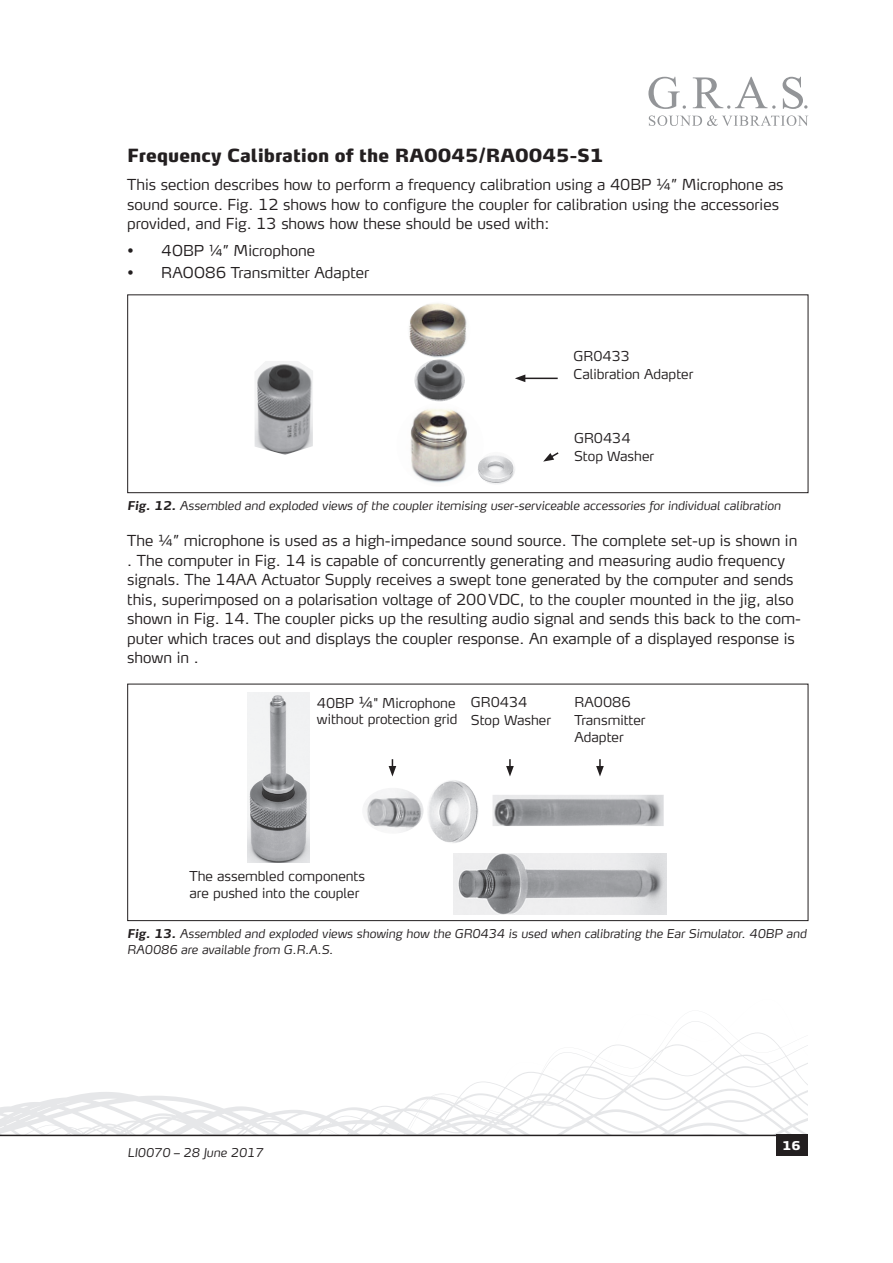
<style>
.page{position:relative;width:893px;height:1263px;background:#fff}
.page>*{position:absolute;margin:0;border:0;box-sizing:border-box;transform-origin:0 0}
.t1{font:900 18px "Max TF";color:#231f20}
.t2{font:300 15px/19.5px "Max TF";color:#231f20}
.t3{font:300 15px "Max LF";color:#231f20}
.t4{font:300 13.5px/18.3px "Max TF";color:#231f20}
.t5{font:italic 300 12px/16.5px "Max TF";color:#231f20}
.t6{font:900 12px "Max TF";color:#fff}
.s1{font-weight:700}
.s2{font-size:15px}
</style>
<div class="page">
<img style="left:254px;top:361px;width:59px;height:94px">
<img style="left:410px;top:409px;width:57px;height:74px">
<img style="left:409px;top:303px;width:58px;height:55px">
<img style="left:414px;top:359px;width:51px;height:42px">
<img style="left:478px;top:455px;width:37px;height:29px">
<hr style="left:523px;top:378px;width:35px;height:1px;background:#231f20">
<svg style="left:515px;top:374px;width:10px;height:8px"></svg>
<svg style="left:543px;top:452px;width:16px;height:10px"></svg>
<div style="left:127px;top:294px;width:681px;height:199px;border:1px solid #231f20"></div>
<div style="left:127px;top:684px;width:681px;height:237px;border:1px solid #231f20"></div>
<img style="left:247px;top:692px;width:62px;height:170px">
<img style="left:454px;top:853px;width:212px;height:61px">
<img style="left:493px;top:795px;width:171px;height:31px">
<img style="left:428px;top:780px;width:50px;height:63px">
<img style="left:364px;top:788px;width:60px;height:45px">
<svg style="left:389px;top:759px;width:7px;height:17px"></svg>
<svg style="left:506px;top:759px;width:8px;height:17px"></svg>
<svg style="left:596px;top:759px;width:8px;height:17px"></svg>
<svg style="left:0;top:1021px;width:808px;height:114px"></svg>
<svg style="left:649px;top:115px;width:159px;height:11px"></svg>
<svg style="left:648px;top:77px;width:38px;height:32px"></svg>
<svg style="left:693px;top:77px;width:82px;height:32px"></svg>
<svg style="left:783px;top:77px;width:24px;height:32px"></svg>
<hr style="left:0;top:1135px;width:808px;height:1px;background:#231f20">
<div style="left:776px;top:1134px;width:31px;height:22px;background:#231f20"></div>
<p class="t1" style="left:127px;top:144px;width:478px">Frequency Calibration of the RA0045/RA0045-S1</p>
<p class="t2" style="left:127px;top:175px;width:658px">This section describes how to perform a frequency calibration using a 40BP ¼” Microphone as sound source. Fig. 12 shows how to configure the coupler for calibration using the accessories provided, and Fig. 13 shows how these should be used with:</p>
<p class="t3" style="left:127px;top:241px;width:189px">• 40BP ¼” Microphone</p>
<p class="t3" style="left:127px;top:263px;width:243px">• RA0086 Transmitter Adapter</p>
<p class="t4" style="left:574px;top:346px;width:121px">GR0433<br>Calibration Adapter</p>
<p class="t4" style="left:574px;top:428px;width:81px">GR0434<br>Stop Washer</p>
<p class="t5" style="left:127px;top:497px;width:655px"><span class="s1">Fig. 12.</span> Assembled and exploded views of the coupler itemising user-serviceable accessories for individual calibration</p>
<p class="t2" style="left:127px;top:530px;width:675px">The ¼” microphone is used as a high-impedance sound source. The complete set-up is shown in . The computer in Fig. 14 is capable of concurrently generating and measuring audio frequency signals. The 14AA Actuator Supply receives a swept tone generated by the computer and sends this, superimposed on a polarisation voltage of 200VDC, to the coupler mounted in the jig, also shown in Fig. 14. The coupler picks up the resulting audio signal and sends this back to the com&shy;puter which traces out and displays the coupler response. An example of a displayed response is shown in .</p>
<p class="t4" style="left:317px;top:695px;width:142px;line-height:16.2px">40BP <span class="s2">¼</span>" Microphone without protection grid</p>
<p class="t4" style="left:471px;top:693px;width:81px">GR0434<br>Stop Washer</p>
<p class="t4" style="left:574px;top:693px;width:73px">RA0086<br>Transmitter</p>
<p class="t4" style="left:574px;top:727px;width:51px">Adapter</p>
<p class="t4" style="left:189px;top:868px;width:177px;line-height:16.2px">The assembled components are pushed into the coupler</p>
<p class="t5" style="left:127px;top:924px;width:681px"><span class="s1">Fig. 13.</span> Assembled and exploded views showing how the GR0434 is used when calibrating the Ear Simulator. 40BP and<br>RA0086 are available from G.R.A.S.</p>
<p class="t5" style="left:128px;top:1144px;width:137px">LI0070 – 28 June 2017</p>
<p class="t6" style="left:782px;top:1138px;width:20px">16</p>
</div>
